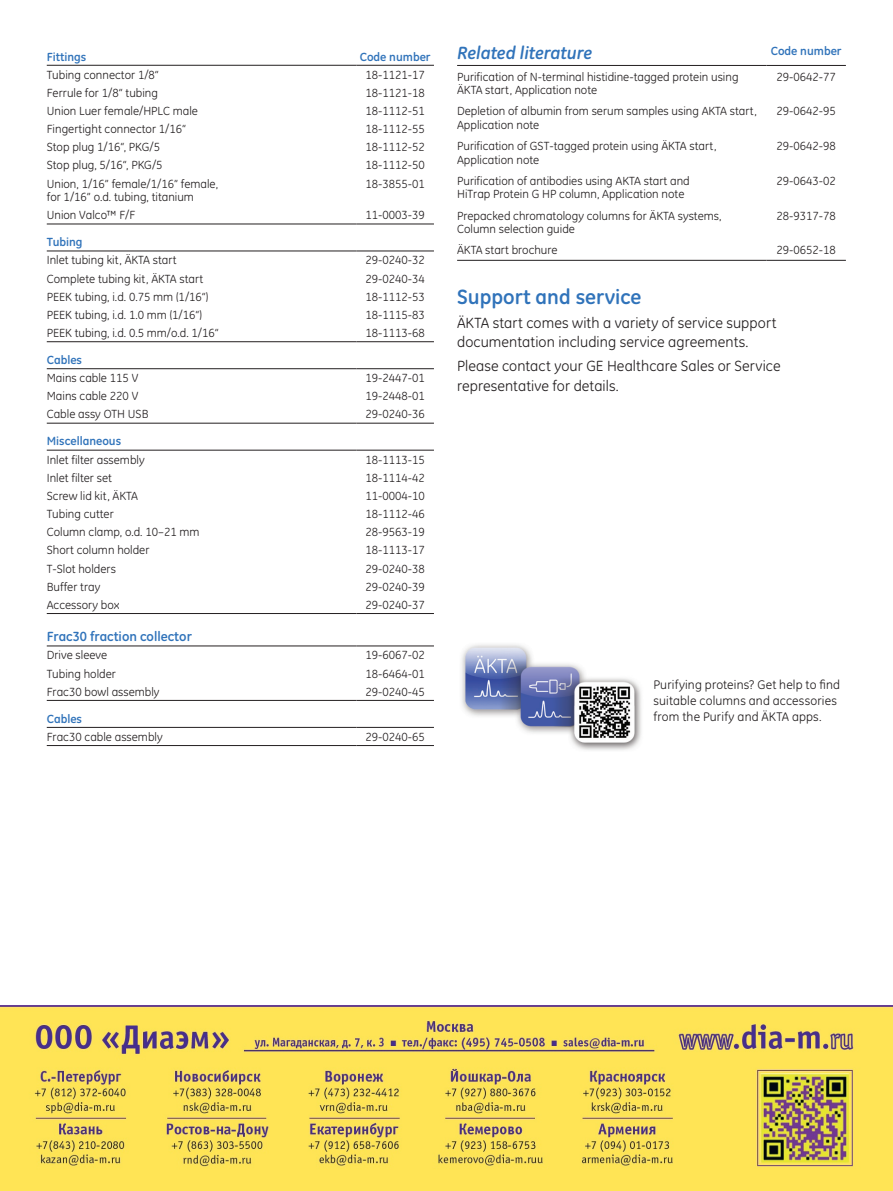
<style>
.page{position:relative;width:893px;height:1191px;background:#fff}
.page>*{position:absolute;margin:0;border:0;box-sizing:border-box;transform-origin:0 0}
.Subhead_1{font:700 21px "GE Inspira";color:#3073ba}
.Subhead_2___Referenc{font:italic 700 18px "GE Inspira";letter-spacing:-.005em;color:#3073ba}
.Body_text{font:15px/19.5px "GE Inspira";letter-spacing:.005em;color:#231f20}
.Table_header{font:700 13.5px "GE Inspira";color:#3073ba}
.Legal_disclaimer{font:12.75px/15.9px "GE Inspira";letter-spacing:.01em;color:#231f20}
.Table_text{font:12px/13.5px "GE Inspira";color:#231f20}
.Table_text-2{font:700 12px "GE Inspira";color:#3073ba}
</style>
<div class="page">
<hr style="left:47px;top:65px;width:309px;height:1px;background:#231f20">
<hr style="left:356px;top:65px;width:78px;height:1px;background:#231f20">
<hr style="left:47px;top:224px;width:309px;height:1px;background:#231f20">
<hr style="left:356px;top:224px;width:78px;height:1px;background:#231f20">
<hr style="left:47px;top:341px;width:309px;height:1px;background:#231f20">
<hr style="left:356px;top:341px;width:78px;height:1px;background:#231f20">
<hr style="left:47px;top:368px;width:309px;height:1px;background:#231f20">
<hr style="left:356px;top:368px;width:78px;height:1px;background:#231f20">
<hr style="left:47px;top:423px;width:309px;height:1px;background:#231f20">
<hr style="left:356px;top:423px;width:78px;height:1px;background:#231f20">
<hr style="left:47px;top:450px;width:309px;height:1px;background:#231f20">
<hr style="left:356px;top:450px;width:78px;height:1px;background:#231f20">
<hr style="left:47px;top:613px;width:309px;height:1px;background:#231f20">
<hr style="left:356px;top:613px;width:78px;height:1px;background:#231f20">
<hr style="left:47px;top:645px;width:309px;height:1px;background:#231f20">
<hr style="left:356px;top:645px;width:78px;height:1px;background:#231f20">
<hr style="left:47px;top:700px;width:309px;height:1px;background:#231f20">
<hr style="left:356px;top:700px;width:78px;height:1px;background:#231f20">
<hr style="left:47px;top:727px;width:309px;height:1px;background:#231f20">
<hr style="left:356px;top:727px;width:78px;height:1px;background:#231f20">
<hr style="left:47px;top:745px;width:309px;height:1px;background:#231f20">
<hr style="left:356px;top:745px;width:78px;height:1px;background:#231f20">
<hr style="left:47px;top:251px;width:309px;height:1px;background:#231f20">
<hr style="left:356px;top:251px;width:78px;height:1px;background:#231f20">
<hr style="left:457px;top:65px;width:309px;height:1px;background:#231f20">
<hr style="left:766px;top:65px;width:80px;height:1px;background:#231f20">
<hr style="left:457px;top:260px;width:309px;height:1px;background:#231f20">
<hr style="left:766px;top:260px;width:80px;height:1px;background:#231f20">
<img style="left:461px;top:644px;width:180px;height:106px">
<img style="left:0;top:1005px;width:893px;height:186px">
<p class="Table_text-2" style="left:47px;top:49px;width:41px">Fittings</p>
<p class="Table_text-2" style="left:360px;top:49px;width:72px">Code number</p>
<p class="Table_text" style="left:47px;top:68px;width:114px">Tubing connector 1/8“</p>
<p class="Table_text" style="left:365px;top:68px;width:61px">18-1121-17</p>
<p class="Table_text" style="left:47px;top:86px;width:113px">Ferrule for 1/8“ tubing</p>
<p class="Table_text" style="left:365px;top:86px;width:61px">18-1121-18</p>
<p class="Table_text" style="left:47px;top:104px;width:153px">Union Luer female/HPLC male</p>
<p class="Table_text" style="left:365px;top:104px;width:61px">18-1112-51</p>
<p class="Table_text" style="left:47px;top:122px;width:141px">Fingertight connector 1/16“</p>
<p class="Table_text" style="left:365px;top:122px;width:61px">18-1112-55</p>
<p class="Table_text" style="left:47px;top:140px;width:115px">Stop plug 1/16“, PKG/5</p>
<p class="Table_text" style="left:365px;top:140px;width:61px">18-1112-52</p>
<p class="Table_text" style="left:47px;top:159px;width:117px">Stop plug, 5/16“, PKG/5</p>
<p class="Table_text" style="left:365px;top:159px;width:61px">18-1112-50</p>
<p class="Table_text" style="left:47px;top:177px;width:173px">Union, 1/16” female/1/16” female, for 1/16” o.d. tubing, titanium</p>
<p class="Table_text" style="left:365px;top:177px;width:61px">18-3855-01</p>
<p class="Table_text" style="left:47px;top:208px;width:90px">Union Valco™ F/F</p>
<p class="Table_text" style="left:365px;top:208px;width:61px">11-0003-39</p>
<p class="Table_text-2" style="left:47px;top:234px;width:37px">Tubing</p>
<p class="Table_text" style="left:47px;top:253px;width:131px">Inlet tubing kit, ÄKTA start</p>
<p class="Table_text" style="left:365px;top:253px;width:61px">29-0240-32</p>
<p class="Table_text" style="left:47px;top:272px;width:158px">Complete tubing kit, ÄKTA start</p>
<p class="Table_text" style="left:365px;top:272px;width:61px">29-0240-34</p>
<p class="Table_text" style="left:47px;top:290px;width:163px">PEEK tubing, i.d. 0.75 mm (1/16“)</p>
<p class="Table_text" style="left:365px;top:290px;width:61px">18-1112-53</p>
<p class="Table_text" style="left:47px;top:308px;width:157px">PEEK tubing, i.d. 1.0 mm (1/16“)</p>
<p class="Table_text" style="left:365px;top:308px;width:61px">18-1115-83</p>
<p class="Table_text" style="left:47px;top:326px;width:174px">PEEK tubing, i.d. 0.5 mm/o.d. 1/16“</p>
<p class="Table_text" style="left:365px;top:326px;width:61px">18-1113-68</p>
<p class="Table_text-2" style="left:47px;top:352px;width:37px">Cables</p>
<p class="Table_text" style="left:47px;top:371px;width:93px">Mains cable 115 V</p>
<p class="Table_text" style="left:365px;top:371px;width:61px">19-2447-01</p>
<p class="Table_text" style="left:47px;top:389px;width:93px">Mains cable 220 V</p>
<p class="Table_text" style="left:365px;top:389px;width:61px">19-2448-01</p>
<p class="Table_text" style="left:47px;top:407px;width:103px">Cable assy OTH USB</p>
<p class="Table_text" style="left:365px;top:407px;width:61px">29-0240-36</p>
<p class="Table_text-2" style="left:47px;top:433px;width:76px">Miscellaneous</p>
<p class="Table_text" style="left:47px;top:453px;width:99px">Inlet filter assembly</p>
<p class="Table_text" style="left:365px;top:453px;width:61px">18-1113-15</p>
<p class="Table_text" style="left:47px;top:471px;width:67px">Inlet filter set</p>
<p class="Table_text" style="left:365px;top:471px;width:61px">18-1114-42</p>
<p class="Table_text" style="left:47px;top:489px;width:93px">Screw lid kit, ÄKTA</p>
<p class="Table_text" style="left:365px;top:489px;width:61px">11-0004-10</p>
<p class="Table_text" style="left:47px;top:507px;width:69px">Tubing cutter</p>
<p class="Table_text" style="left:365px;top:507px;width:61px">18-1112-46</p>
<p class="Table_text" style="left:47px;top:525px;width:154px">Column clamp, o.d. 10–21 mm</p>
<p class="Table_text" style="left:365px;top:525px;width:61px">28-9563-19</p>
<p class="Table_text" style="left:47px;top:543px;width:104px">Short column holder</p>
<p class="Table_text" style="left:365px;top:543px;width:61px">18-1113-17</p>
<p class="Table_text" style="left:47px;top:561px;width:71px">T-Slot holders</p>
<p class="Table_text" style="left:365px;top:561px;width:61px">29-0240-38</p>
<p class="Table_text" style="left:47px;top:580px;width:55px">Buffer tray</p>
<p class="Table_text" style="left:365px;top:580px;width:61px">29-0240-39</p>
<p class="Table_text" style="left:47px;top:598px;width:74px">Accessory box</p>
<p class="Table_text" style="left:365px;top:598px;width:61px">29-0240-37</p>
<p class="Table_header" style="left:47px;top:628px;width:147px">Frac30 fraction collector</p>
<p class="Table_text" style="left:47px;top:648px;width:62px">Drive sleeve</p>
<p class="Table_text" style="left:365px;top:648px;width:61px">19-6067-02</p>
<p class="Table_text" style="left:47px;top:666px;width:71px">Tubing holder</p>
<p class="Table_text" style="left:365px;top:666px;width:61px">18-6464-01</p>
<p class="Table_text" style="left:47px;top:685px;width:114px">Frac30 bowl assembly</p>
<p class="Table_text" style="left:365px;top:685px;width:61px">29-0240-45</p>
<p class="Table_text-2" style="left:47px;top:711px;width:37px">Cables</p>
<p class="Table_text" style="left:47px;top:730px;width:117px">Frac30 cable assembly</p>
<p class="Table_text" style="left:365px;top:730px;width:61px">29-0240-65</p>
<p class="Subhead_2___Referenc" style="left:457px;top:42px;width:137px">Related literature</p>
<p class="Table_text-2" style="left:771px;top:43px;width:72px">Code number</p>
<p class="Table_text" style="left:457px;top:70px;width:283px">Purification of N-terminal histidine-tagged protein using<br>ÄKTA start, Application note</p>
<p class="Table_text" style="left:776px;top:70px;width:61px">29-0642-77</p>
<p class="Table_text" style="left:457px;top:104px;width:301px">Depletion of albumin from serum samples using AKTA start,<br>Application note</p>
<p class="Table_text" style="left:776px;top:104px;width:61px">29-0642-95</p>
<p class="Table_text" style="left:457px;top:139px;width:261px">Purification of GST-tagged protein using ÄKTA start,<br>Application note</p>
<p class="Table_text" style="left:776px;top:139px;width:61px">29-0642-98</p>
<p class="Table_text" style="left:457px;top:174px;width:234px">Purification of antibodies using AKTA start and<br>HiTrap Protein G HP column, Application note</p>
<p class="Table_text" style="left:776px;top:174px;width:61px">29-0643-02</p>
<p class="Table_text" style="left:457px;top:209px;width:266px">Prepacked chromatology columns for ÄKTA systems,<br>Column selection guide</p>
<p class="Table_text" style="left:776px;top:209px;width:61px">28-9317-78</p>
<p class="Table_text" style="left:457px;top:243px;width:102px">ÄKTA start brochure</p>
<p class="Table_text" style="left:776px;top:243px;width:61px">29-0652-18</p>
<p class="Subhead_1" style="left:457px;top:283px;width:186px">Support and service</p>
<p class="Body_text" style="left:457px;top:313px;width:321px">ÄKTA start comes with a variety of service support documentation including service agreements.</p>
<p class="Body_text" style="left:457px;top:356px;width:325px">Please contact your GE Healthcare Sales or Service representative for details.</p>
<p class="Legal_disclaimer" style="left:653px;top:677px;width:188px">Purifying proteins? Get help to find suitable columns and accessories from the Purify and ÄKTA apps.</p>
</div>
